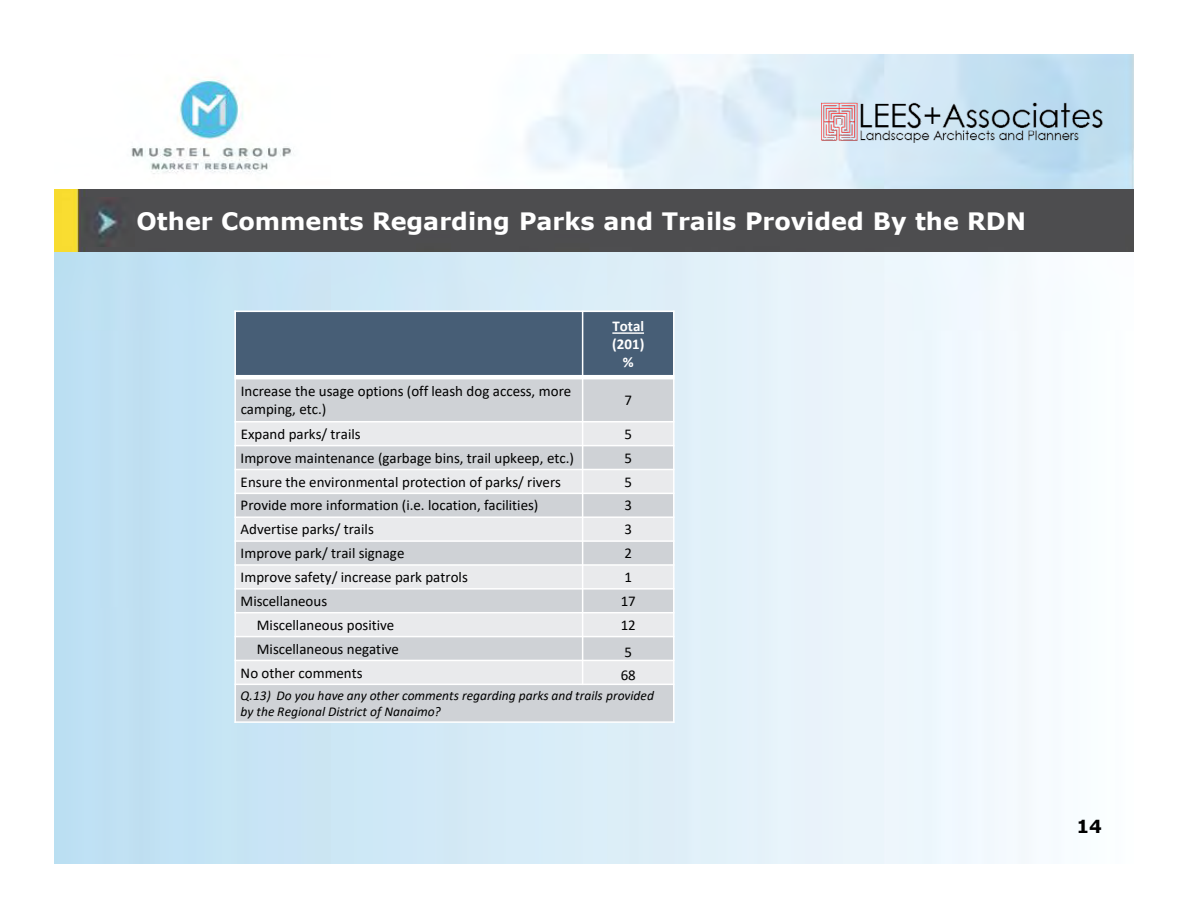
<style>
.page{position:relative;width:1188px;height:918px;background:#fff}
.page>*{position:absolute;margin:0;border:0;box-sizing:border-box;transform-origin:0 0}
.t1{font:700 24px "Verdana";color:#fff}
.t2{font:700 18px "Verdana";color:#000}
.t3{font:15px/18px "Calibri";color:#000}
.t4{font:700 15px/18px "Calibri";color:#fff;text-align:center}
.t5{font:italic 13.5px/16.2px "Calibri";color:#000}
</style>
<div class="page">
<img style="left:54px;top:54px;width:1080px;height:810px">
<div style="left:54px;top:189px;width:1080px;height:63px;background:#4d4d4f"></div>
<img style="left:81px;top:198px;width:54px;height:49px">
<img style="left:822px;top:100px;width:284px;height:43px">
<div style="left:235px;top:311px;width:348px;height:66px;background:#475e76"></div>
<div style="left:583px;top:311px;width:91px;height:66px;background:#475e76"></div>
<div style="left:235px;top:377px;width:348px;height:45px;background:#cfd2d6"></div>
<div style="left:583px;top:377px;width:91px;height:45px;background:#cfd2d6"></div>
<div style="left:235px;top:422px;width:348px;height:24px;background:#e9eaec"></div>
<div style="left:583px;top:422px;width:91px;height:24px;background:#e9eaec"></div>
<div style="left:235px;top:446px;width:348px;height:24px;background:#cfd2d6"></div>
<div style="left:583px;top:446px;width:91px;height:24px;background:#cfd2d6"></div>
<div style="left:235px;top:469px;width:348px;height:24px;background:#e9eaec"></div>
<div style="left:583px;top:469px;width:91px;height:24px;background:#e9eaec"></div>
<div style="left:235px;top:493px;width:348px;height:24px;background:#cfd2d6"></div>
<div style="left:583px;top:493px;width:91px;height:24px;background:#cfd2d6"></div>
<div style="left:235px;top:517px;width:348px;height:24px;background:#e9eaec"></div>
<div style="left:583px;top:517px;width:91px;height:24px;background:#e9eaec"></div>
<div style="left:235px;top:541px;width:348px;height:24px;background:#cfd2d6"></div>
<div style="left:583px;top:541px;width:91px;height:24px;background:#cfd2d6"></div>
<div style="left:235px;top:565px;width:348px;height:24px;background:#e9eaec"></div>
<div style="left:583px;top:565px;width:91px;height:24px;background:#e9eaec"></div>
<div style="left:235px;top:589px;width:348px;height:24px;background:#cfd2d6"></div>
<div style="left:583px;top:589px;width:91px;height:24px;background:#cfd2d6"></div>
<div style="left:235px;top:613px;width:348px;height:24px;background:#e9eaec"></div>
<div style="left:583px;top:613px;width:91px;height:24px;background:#e9eaec"></div>
<div style="left:235px;top:637px;width:348px;height:23px;background:#cfd2d6"></div>
<div style="left:583px;top:637px;width:91px;height:23px;background:#cfd2d6"></div>
<div style="left:235px;top:660px;width:348px;height:24px;background:#e9eaec"></div>
<div style="left:583px;top:660px;width:91px;height:24px;background:#e9eaec"></div>
<div style="left:235px;top:684px;width:439px;height:38px;background:#cfd2d6"></div>
<hr style="left:582px;top:311px;width:1px;height:374px;background:#fff">
<hr style="left:234px;top:375px;width:441px;height:4px;background:#fff">
<hr style="left:234px;top:421px;width:441px;height:2px;background:#fff">
<hr style="left:234px;top:445px;width:441px;height:1px;background:#fff">
<hr style="left:234px;top:469px;width:441px;height:1px;background:#fff">
<hr style="left:234px;top:493px;width:441px;height:1px;background:#fff">
<hr style="left:234px;top:516px;width:441px;height:2px;background:#fff">
<hr style="left:234px;top:540px;width:441px;height:2px;background:#fff">
<hr style="left:234px;top:564px;width:441px;height:2px;background:#fff">
<hr style="left:234px;top:588px;width:441px;height:2px;background:#fff">
<hr style="left:234px;top:612px;width:441px;height:1px;background:#fff">
<hr style="left:234px;top:636px;width:441px;height:1px;background:#fff">
<hr style="left:234px;top:660px;width:441px;height:1px;background:#fff">
<hr style="left:234px;top:684px;width:441px;height:1px;background:#fff">
<hr style="left:234px;top:311px;width:2px;height:412px;background:#fff">
<hr style="left:673px;top:311px;width:2px;height:412px;background:#fff">
<hr style="left:234px;top:311px;width:441px;height:1px;background:#fff">
<hr style="left:234px;top:721px;width:441px;height:2px;background:#fff">
<svg style="left:612px;top:332px;width:32px;height:2px"></svg>
<h1 class="t1" style="left:137px;top:204px;width:891px">Other Comments Regarding Parks and Trails Provided By the RDN</h1>
<p class="t4" style="left:612px;top:317px;width:34px">Total (201) %</p>
<p class="t3" style="left:241px;top:381px;width:332px">Increase the usage options (off leash dog access, more camping, etc.)</p>
<p class="t3" style="left:625px;top:390px;width:9px">7</p>
<p class="t3" style="left:241px;top:424px;width:122px">Expand parks/ trails</p>
<p class="t3" style="left:625px;top:424px;width:9px">5</p>
<p class="t3" style="left:241px;top:448px;width:335px">Improve maintenance (garbage bins, trail upkeep, etc.)</p>
<p class="t3" style="left:625px;top:448px;width:9px">5</p>
<p class="t3" style="left:241px;top:472px;width:322px">Ensure the environmental protection of parks/ rivers</p>
<p class="t3" style="left:625px;top:472px;width:9px">5</p>
<p class="t3" style="left:241px;top:496px;width:299px">Provide more information (i.e. location, facilities)</p>
<p class="t3" style="left:625px;top:496px;width:9px">3</p>
<p class="t3" style="left:241px;top:520px;width:135px">Advertise parks/ trails</p>
<p class="t3" style="left:625px;top:520px;width:9px">3</p>
<p class="t3" style="left:241px;top:544px;width:165px">Improve park/ trail signage</p>
<p class="t3" style="left:625px;top:544px;width:9px">2</p>
<p class="t3" style="left:241px;top:568px;width:229px">Improve safety/ increase park patrols</p>
<p class="t3" style="left:625px;top:568px;width:9px">1</p>
<p class="t3" style="left:241px;top:592px;width:88px">Miscellaneous</p>
<p class="t3" style="left:621px;top:592px;width:17px">17</p>
<p class="t3" style="left:257px;top:615px;width:139px">Miscellaneous positive</p>
<p class="t3" style="left:621px;top:615px;width:17px">12</p>
<p class="t3" style="left:257px;top:639px;width:144px">Miscellaneous negative</p>
<p class="t3" style="left:625px;top:642px;width:9px">5</p>
<p class="t3" style="left:241px;top:663px;width:123px">No other comments</p>
<p class="t3" style="left:621px;top:666px;width:17px">68</p>
<p class="t5" style="left:241px;top:687px;width:415px">Q.13) Do you have any other comments regarding parks and trails provided by the Regional District of Nanaimo?</p>
<p class="t2" style="left:1076px;top:814px;width:27px">14</p>
</div>
